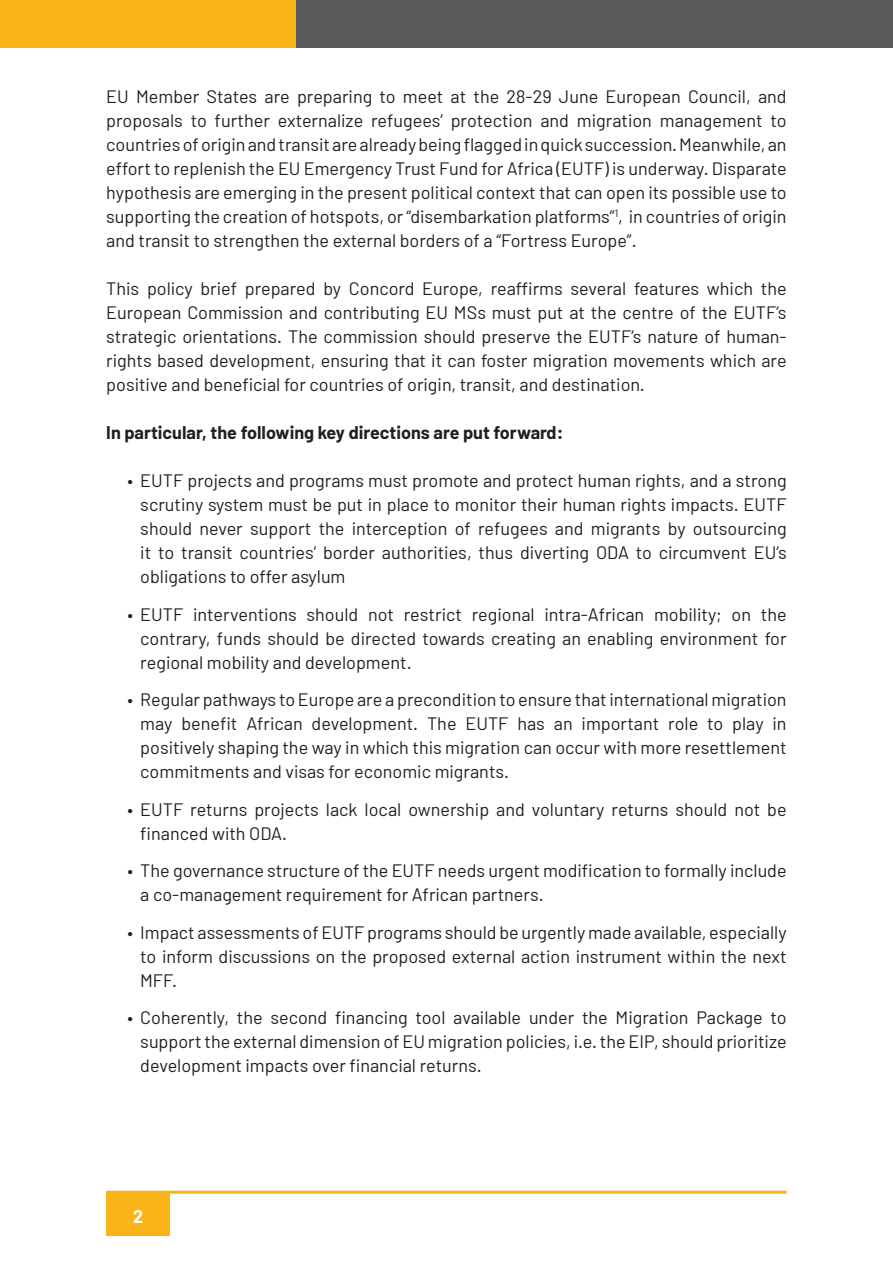
<style>
.page{position:relative;width:893px;height:1263px;background:#fff}
.page>*{position:absolute;margin:0;border:0;box-sizing:border-box;transform-origin:0 0}
.t1{font:18px/24px "Barlow";color:#231f20;text-align:justify}
.t2{font:700 18px "Barlow";color:#231f20}
.t3{font:700 18px "Barlow";color:#fff}
</style>
<div class="page">
<div style="left:1px;top:1px;width:296px;height:47px;background:#f9b517"></div>
<div style="left:297px;top:1px;width:596px;height:47px;background:#59585a"></div>
<hr style="left:106px;top:1191px;width:681px;height:3px;background:#f9b517">
<div style="left:106px;top:1192px;width:64px;height:44px;background:#f9b517"></div>
<p class="t1" style="left:106px;top:84px;width:682px">EU Member States are preparing to meet at the 28-29 June European Council, and proposals to further externalize refugees’ protection and migration management to countries of origin and transit are already being flagged in quick succession. Meanwhile, an effort to replenish the EU Emergency Trust Fund for Africa (EUTF) is underway. Disparate hypothesis are emerging in the present political context that can open its possible use to supporting the creation of hotspots, or “disembarkation platforms”<sup>1</sup>, in countries of origin and transit to strengthen the external borders of a “Fortress Europe”.</p>
<p class="t1" style="left:106px;top:276px;width:682px">This policy brief prepared by Concord Europe, reaffirms several features which the European Commission and contributing EU MSs must put at the centre of the EUTF’s strategic orientations. The commission should preserve the EUTF’s nature of human&shy;rights based development, ensuring that it can foster migration movements which are positive and beneficial for countries of origin, transit, and destination.</p>
<p class="t2" style="left:106px;top:421px;width:458px">In particular, the following key directions are put forward:</p>
<p class="t1" style="left:140px;top:468px;width:648px;text-indent:-13px">• EUTF projects and programs must promote and protect human rights, and a strong scrutiny system must be put in place to monitor their human rights impacts. EUTF should never support the interception of refugees and migrants by outsourcing it to transit countries’ border authorities, thus diverting ODA to circumvent EU’s obligations to offer asylum</p>
<p class="t1" style="left:140px;top:602px;width:648px;text-indent:-13px">• EUTF interventions should not restrict regional intra-African mobility; on the contrary, funds should be directed towards creating an enabling environment for regional mobility and development.</p>
<p class="t1" style="left:140px;top:687px;width:648px;text-indent:-13px">• Regular pathways to Europe are a precondition to ensure that international migration may benefit African development. The EUTF has an important role to play in positively shaping the way in which this migration can occur with more resettlement commitments and visas for economic migrants.</p>
<p class="t1" style="left:140px;top:797px;width:648px;text-indent:-13px">• EUTF returns projects lack local ownership and voluntary returns should not be financed with ODA.</p>
<p class="t1" style="left:140px;top:858px;width:648px;text-indent:-13px">• The governance structure of the EUTF needs urgent modification to formally include a co-management requirement for African partners.</p>
<p class="t1" style="left:140px;top:920px;width:648px;text-indent:-13px">• Impact assessments of EUTF programs should be urgently made available, especially to inform discussions on the proposed external action instrument within the next MFF.</p>
<p class="t1" style="left:140px;top:1005px;width:648px;text-indent:-13px">• Coherently, the second financing tool available under the Migration Package to support the external dimension of EU migration policies, i.e. the EIP, should prioritize development impacts over financial returns.</p>
<p class="t3" style="left:133px;top:1205px;width:12px">2</p>
</div>
